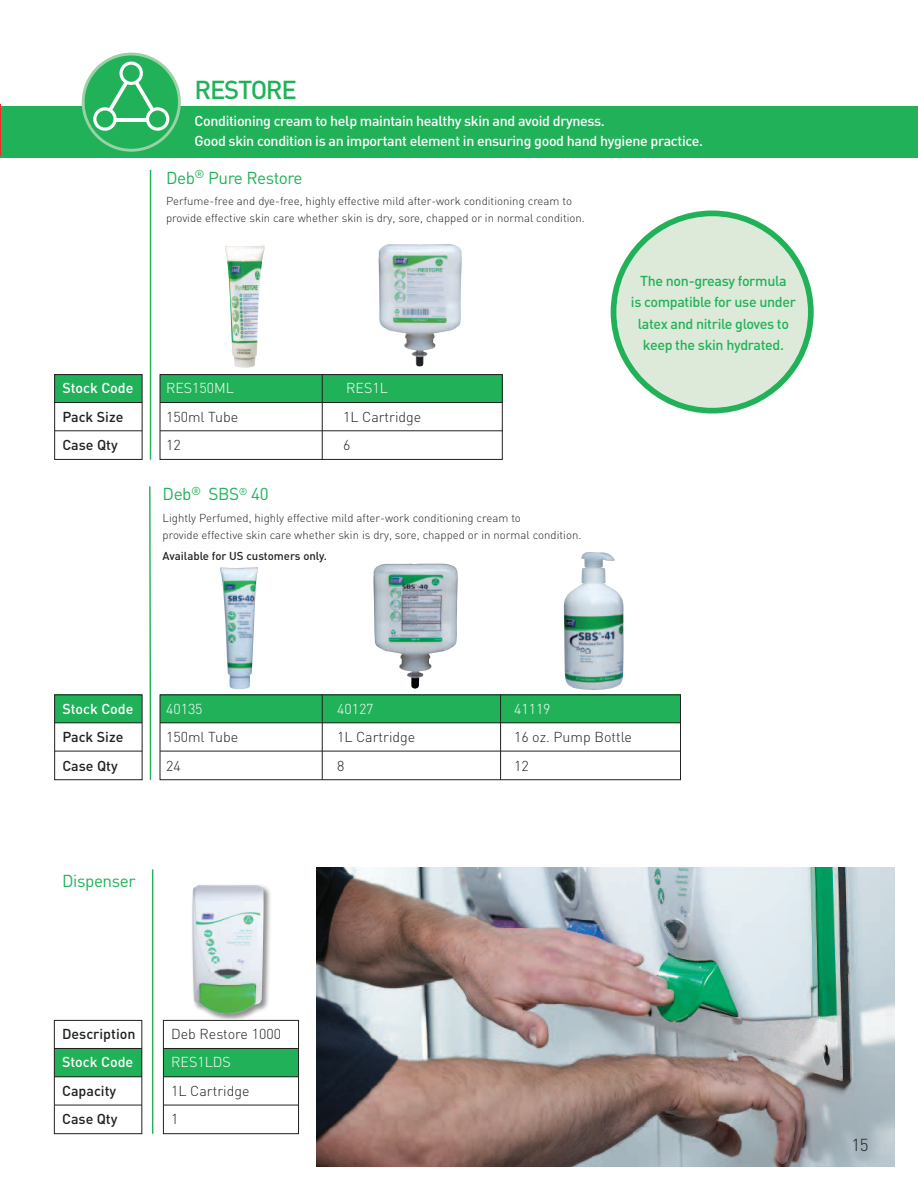
<style>
.page{position:relative;width:918px;height:1188px;background:#fff}
.page>*{position:absolute;margin:0;border:0;box-sizing:border-box;transform-origin:0 0}
.t1{font:500 25.65px "DIN";letter-spacing:-.05em;color:#21b259}
.t2{font:17.1px "DIN";letter-spacing:-.025em;color:#21b259}
.t3{font:300 17.1px "DIN";color:#231f20}
.t4{font:500 14.25px/20px "DIN";letter-spacing:-.025em;color:#fff}
.t5{font:300 14.25px/28.5px "DIN";color:#231f20}
.t6{font:500 14.25px/21.3px "DIN";letter-spacing:-.025em;color:#21b259;text-align:center}
.t7{font:500 14.25px/28.5px "DIN";color:#231f20}
.t8{font:300 14.25px "DIN";color:#fff}
.t9{font:500 14.25px "DIN";color:#fff}
.t10{font:300 11.4px/17.1px "DIN";color:#231f20}
.t11{font:500 11.4px "DIN";color:#231f20}
</style>
<div class="page">
<img style="left:317px;top:868px;width:577px;height:299px">
<div style="left:54px;top:1049px;width:88px;height:28px;background:#21b259"></div>
<div style="left:163px;top:1049px;width:135px;height:28px;background:#21b259"></div>
<div style="left:1px;top:106px;width:917px;height:52px;background:#21b259"></div>
<svg style="left:82px;top:53px;width:99px;height:99px"></svg>
<div style="left:160px;top:374px;width:343px;height:28px;background:#21b259"></div>
<hr style="left:160px;top:430px;width:343px;height:1px;background:#231f20">
<hr style="left:160px;top:402px;width:343px;height:1px;background:#231f20">
<div style="left:160px;top:695px;width:521px;height:28px;background:#21b259"></div>
<hr style="left:160px;top:751px;width:521px;height:1px;background:#231f20">
<hr style="left:160px;top:722px;width:521px;height:1px;background:#231f20">
<div style="left:160px;top:374px;width:343px;height:86px;border:1px solid #231f20"></div>
<div style="left:160px;top:695px;width:521px;height:85px;border:1px solid #231f20"></div>
<div style="left:55px;top:374px;width:87px;height:28px;background:#21b259"></div>
<div style="left:55px;top:695px;width:87px;height:28px;background:#21b259"></div>
<div style="left:54px;top:374px;width:88px;height:86px;border:1px solid #231f20"></div>
<div style="left:54px;top:695px;width:88px;height:85px;border:1px solid #231f20"></div>
<hr style="left:55px;top:430px;width:87px;height:1px;background:#231f20">
<hr style="left:55px;top:402px;width:87px;height:1px;background:#231f20">
<hr style="left:55px;top:751px;width:87px;height:1px;background:#231f20">
<hr style="left:55px;top:722px;width:87px;height:1px;background:#231f20">
<hr style="left:322px;top:374px;width:1px;height:85px;background:#231f20">
<hr style="left:322px;top:695px;width:1px;height:85px;background:#231f20">
<hr style="left:150px;top:170px;width:1px;height:290px;background:#21b259">
<svg style="left:149px;top:486px;width:3px;height:294px"></svg>
<hr style="left:152px;top:869px;width:1px;height:265px;background:#21b259">
<hr style="left:164px;top:1105px;width:134px;height:1px;background:#231f20">
<hr style="left:164px;top:1076px;width:134px;height:1px;background:#231f20">
<hr style="left:164px;top:1048px;width:134px;height:1px;background:#231f20">
<div style="left:163px;top:1020px;width:136px;height:114px;border:1px solid #231f20"></div>
<div style="left:54px;top:1020px;width:88px;height:114px;border:1px solid #231f20"></div>
<hr style="left:54px;top:1105px;width:88px;height:1px;background:#231f20">
<hr style="left:54px;top:1076px;width:88px;height:1px;background:#231f20">
<hr style="left:54px;top:1048px;width:88px;height:1px;background:#231f20">
<div style="left:614px;top:213px;width:197px;height:198px;background:#deead9;border-radius:50%"></div>
<div style="left:611px;top:211px;width:203px;height:203px;border:6px solid #21b259;border-radius:50%"></div>
<img style="left:378px;top:244px;width:84px;height:123px">
<div style="left:191px;top:883px;width:80px;height:135px;background:#231f20;opacity:.5"></div>
<img style="left:192px;top:885px;width:72px;height:131px">
<img style="left:225px;top:246px;width:40px;height:122px">
<hr style="left:0;top:104px;width:1px;height:52px;background:#ee2e22">
<img style="left:373px;top:564px;width:85px;height:125px">
<img style="left:220px;top:567px;width:38px;height:123px">
<img style="left:564px;top:552px;width:60px;height:138px">
<hr style="left:500px;top:695px;width:1px;height:85px;background:#231f20">
<p class="t9" style="left:62px;top:379px;width:73px">Stock Code</p>
<p class="t7" style="left:62px;top:402px;width:63px">Pack Size<br>Case Qty</p>
<h1 class="t1" style="left:195px;top:74px;width:104px">RESTORE</h1>
<p class="t4" style="left:195px;top:111px;width:510px">Conditioning cream to help maintain healthy skin and avoid dryness.<br>Good skin condition is an important element in ensuring good hand hygiene practice.</p>
<h2 class="t2" style="left:166px;top:167px;width:138px">Deb<sup>®</sup> Pure Restore</h2>
<p class="t10" style="left:166px;top:192px;width:420px">Perfume-free and dye-free, highly effective mild after-work conditioning cream to provide effective skin care whether skin is dry, sore, chapped or in normal condition.</p>
<p class="t8" style="left:166px;top:379px;width:70px">RES150ML</p>
<p class="t8" style="left:346px;top:379px;width:43px">RES1L</p>
<p class="t5" style="left:166px;top:402px;width:74px">150ml Tube</p>
<p class="t5" style="left:343px;top:402px;width:80px">1L Cartridge</p>
<p class="t5" style="left:166px;top:431px;width:16px">12</p>
<p class="t5" style="left:343px;top:431px;width:9px">6</p>
<h2 class="t2" style="left:163px;top:484px;width:108px">Deb<sup>®</sup> SBS<sup>®</sup> 40</h2>
<p class="t10" style="left:163px;top:509px;width:420px">Lightly Perfumed, highly effective mild after-work conditioning cream to<br>provide effective skin care whether skin is dry, sore, chapped or in normal condition.</p>
<p class="t11" style="left:163px;top:548px;width:166px">Available for US customers only.</p>
<p class="t6" style="left:631px;top:270px;width:167px">The non-greasy formula<br>is compatible for use under latex and nitrile gloves to keep the skin hydrated.</p>
<p class="t9" style="left:62px;top:699px;width:73px">Stock Code</p>
<p class="t7" style="left:62px;top:722px;width:63px">Pack Size<br>Case Qty</p>
<p class="t8" style="left:166px;top:700px;width:38px">40135</p>
<p class="t8" style="left:337px;top:700px;width:38px">40127</p>
<p class="t8" style="left:514px;top:700px;width:38px">41119</p>
<p class="t5" style="left:166px;top:723px;width:74px">150ml Tube</p>
<p class="t5" style="left:337px;top:723px;width:80px">1L Cartridge</p>
<p class="t5" style="left:514px;top:723px;width:119px">16 oz. Pump Bottle</p>
<p class="t5" style="left:166px;top:751px;width:16px">24</p>
<p class="t5" style="left:337px;top:751px;width:9px">8</p>
<p class="t5" style="left:514px;top:751px;width:16px">12</p>
<h2 class="t2" style="left:62px;top:871px;width:75px">Dispenser</h2>
<p class="t7" style="left:62px;top:1019px;width:75px">Description</p>
<p class="t9" style="left:62px;top:1053px;width:73px">Stock Code</p>
<p class="t7" style="left:62px;top:1076px;width:57px">Capacity<br>Case Qty</p>
<p class="t5" style="left:171px;top:1019px;width:111px">Deb Restore 1000</p>
<p class="t8" style="left:171px;top:1053px;width:61px">RES1LDS</p>
<p class="t5" style="left:171px;top:1076px;width:80px">1L Cartridge<br>1</p>
<h2 class="t3" style="left:852px;top:1134px;width:19px">15</h2>
</div>
